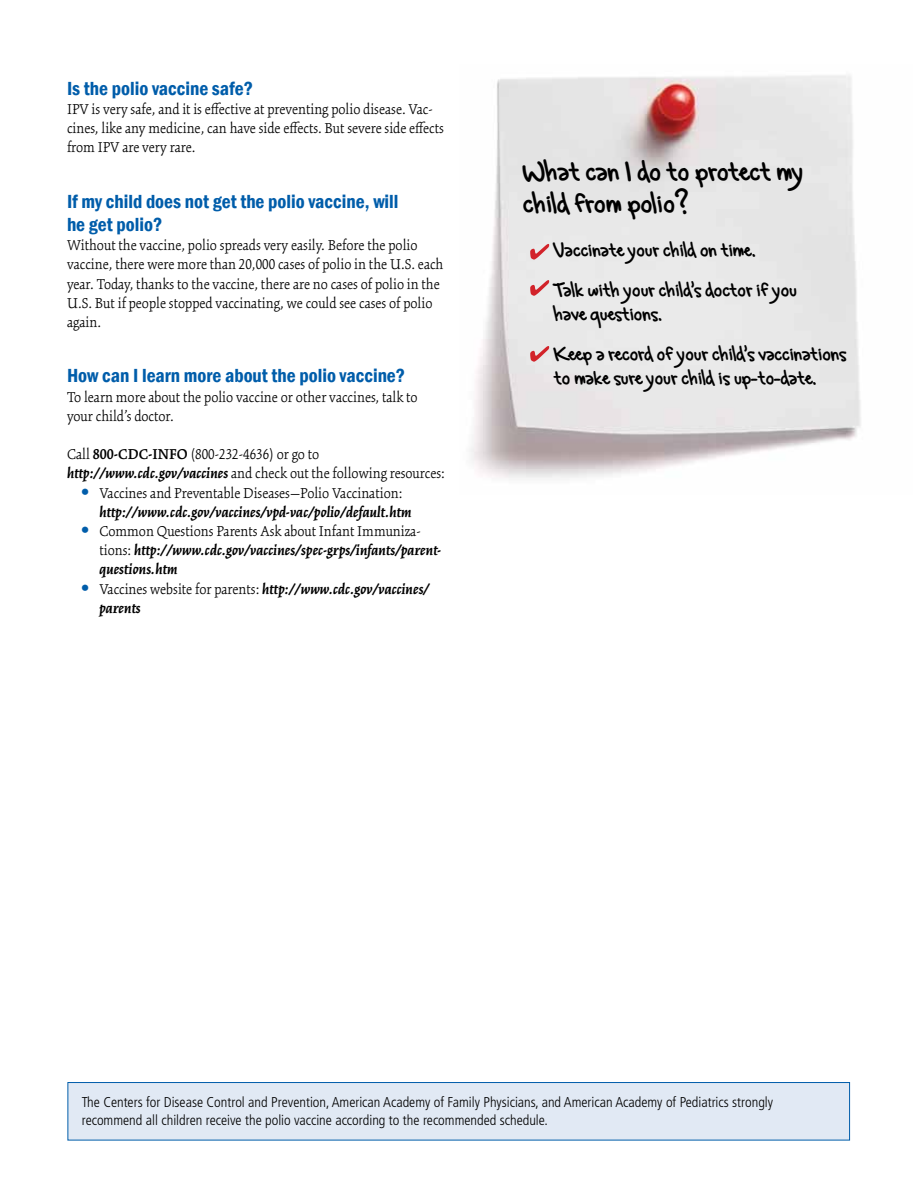
<style>
.page{position:relative;width:918px;height:1188px;background:#fff}
.page>*{position:absolute;margin:0;border:0;box-sizing:border-box;transform-origin:0 0}
.t1{font:31.5px/31.5px "Gregs Hand";color:#000}
.t2{font:22.5px/24px "Gregs Hand";color:#000}
.t3{font:600 condensed 19.5px/23.4px "Franklin Gothic";color:#005daa}
.Body{font:300 15.75px/19.2px "Kinesis Std";color:#000}
.Bullet{font:italic 700 15.75px/19.2px "Kinesis Std";color:#000}
.t4{font:300 condensed 14.25px/18px "Frutiger LT Std";color:#000}
.s1{font-weight:600}
.s2{font-weight:700;font-style:italic}
.s3{font-family:"Myriad Pro";font-style:normal;font-size:24px;color:#005daa}
.s4{font-weight:300;font-style:normal}
</style>
<div class="page">
<img style="left:470px;top:75px;width:391px;height:403px">
<div style="left:68px;top:1083px;width:782px;height:57px;background:#e1e9f4"></div>
<div style="left:68px;top:1082px;width:782px;height:58px;border:1px solid #005daa"></div>
<svg style="left:530px;top:244px;width:19px;height:16px"></svg>
<svg style="left:530px;top:280px;width:19px;height:16px"></svg>
<svg style="left:530px;top:346px;width:19px;height:16px"></svg>
<h2 class="t3" style="left:67px;top:76px;width:188px">Is the polio vaccine safe?</h2>
<p class="Body" style="left:67px;top:99px;width:378px">IPV is very safe, and it is effective at preventing polio disease. Vac&shy;cines, like any medicine, can have side effects. But severe side effects from IPV are very rare.</p>
<h2 class="t3" style="left:67px;top:189px;width:333px">If my child does not get the polio vaccine, will he get polio?</h2>
<p class="Body" style="left:67px;top:236px;width:378px">Without the vaccine, polio spreads very easily. Before the polio vaccine, there were more than 20,000 cases of polio in the U.S. each year. Today, thanks to the vaccine, there are no cases of polio in the U.S. But if people stopped vaccinating, we could see cases of polio again.</p>
<h2 class="t3" style="left:67px;top:364px;width:340px">How can I learn more about the polio vaccine?</h2>
<p class="Body" style="left:67px;top:387px;width:352px">To learn more about the polio vaccine or other vaccines, talk to your child’s doctor.</p>
<p class="Body" style="left:67px;top:445px;width:379px">Call <span class="s1">800-CDC-INFO</span> (800-232-4636) or go to <span class="s2">http://www.cdc.gov/vaccines</span> and check out the following resources:</p>
<p class="Bullet" style="left:99px;top:483px;width:314px;text-indent:-18px"><span class="s3">•</span> <span class="s4">Vaccines and Preventable Diseases—Polio Vaccination: </span>http://www.cdc.gov/vaccines/vpd-vac/polio/default.htm</p>
<p class="Bullet" style="left:99px;top:521px;width:343px;text-indent:-18px"><span class="s3">•</span> <span class="s4">Common Questions Parents Ask about Infant Immuniza&shy;tions:</span> http://www.cdc.gov/vaccines/spec-grps/infants/parent&shy;questions.htm</p>
<p class="Bullet" style="left:99px;top:579px;width:332px;text-indent:-18px"><span class="s3">•</span> <span class="s4">Vaccines website for parents:</span> http://www.cdc.gov/vaccines/ parents</p>
<p class="t1" style="left:523px;top:154px;width:283px">What can I do to protect my child from polio?</p>
<p class="t2" style="left:554px;top:236px;width:202px">Vaccinate your child on time.</p>
<p class="t2" style="left:554px;top:276px;width:244px">Talk with your child’s doctor if you have questions.</p>
<p class="t2" style="left:554px;top:341px;width:294px">Keep a record of your child’s vaccinations to make sure your child is up-to-date.</p>
<p class="t4" style="left:82px;top:1093px;width:693px">The Centers for Disease Control and Prevention, American Academy of Family Physicians, and American Academy of Pediatrics strongly recommend all children receive the polio vaccine according to the recommended schedule.</p>
</div>
